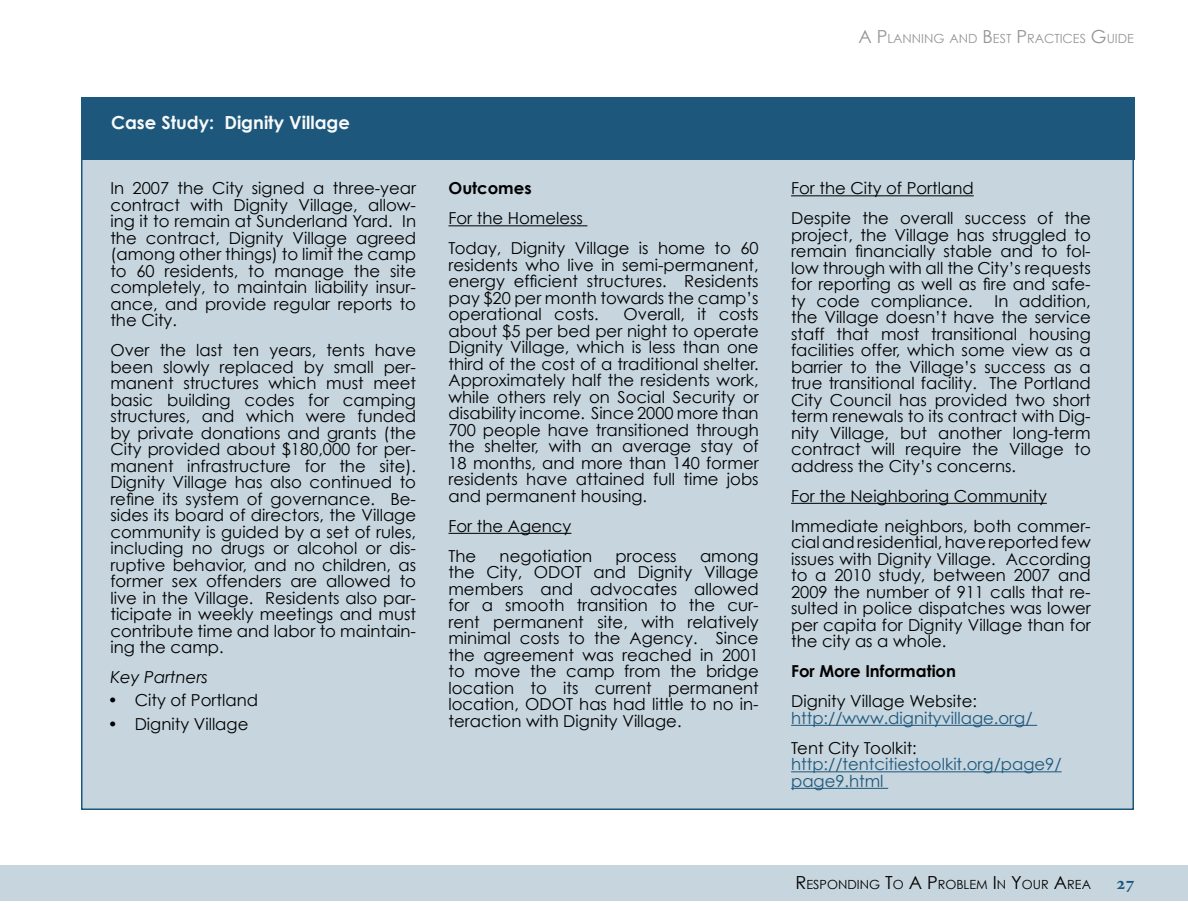
<style>
.page{position:relative;width:1188px;height:918px;background:#fff}
.page>*{position:absolute;margin:0;border:0;box-sizing:border-box;transform-origin:0 0}
.t1{font:700 18px "Century Gothic";color:#f8f9f9}
.t2{font:700 18px "Minion Pro";color:#1d577c}
.t3{font:16.5px/16.5px "Century Gothic";color:#000;text-align:justify}
.t4{font:16.5px/16.5px "Century Gothic";color:#1d577c}
.t5{font:700 16.5px "Century Gothic";color:#000}
.t6{font:italic 16.5px "Century Gothic";color:#000}
.t7{font:12.6px "Century Gothic";color:#939598}
.t8{font:12.6px "Century Gothic";color:#000}
.s1{font-size:18px}
</style>
<div class="page">
<div style="left:0;top:865px;width:1188px;height:36px;background:#c7d5de"></div>
<div style="left:81px;top:98px;width:1053px;height:712px;background:#c6d5de;border:2px solid #1d577c"></div>
<div style="left:81px;top:98px;width:1054px;height:62px;background:#1d577c"></div>
<hr style="left:449px;top:225px;width:138px;height:1px;background:#000">
<hr style="left:449px;top:533px;width:122px;height:1px;background:#000">
<hr style="left:791px;top:195px;width:183px;height:1px;background:#000">
<hr style="left:791px;top:503px;width:256px;height:1px;background:#000">
<hr style="left:791px;top:725px;width:246px;height:1px;background:#1d577c">
<hr style="left:791px;top:771px;width:271px;height:1px;background:#1d577c">
<hr style="left:791px;top:788px;width:97px;height:1px;background:#1d577c">
<p class="t1" style="left:111px;top:111px;width:241px">Case Study: Dignity Village</p>
<p class="t3" style="left:110px;top:180px;width:307px">In 2007 the City signed a three-year contract with Dignity Village, allow&shy;ing it to remain at Sunderland Yard. In the contract, Dignity Village agreed (among other things) to limit the camp to 60 residents, to manage the site completely, to maintain liability insur&shy;ance, and provide regular reports to the City.</p>
<p class="t3" style="left:110px;top:342px;width:307px">Over the last ten years, tents have been slowly replaced by small per&shy;manent structures which must meet basic building codes for camping structures, and which were funded by private donations and grants (the City provided about $180,000 for per&shy;manent infrastructure for the site).<br>Dignity Village has also continued to refine its system of governance. Be&shy;sides its board of directors, the Village community is guided by a set of rules, including no drugs or alcohol or dis&shy;ruptive behavior, and no children, as former sex offenders are allowed to live in the Village. Residents also par&shy;ticipate in weekly meetings and must contribute time and labor to maintain&shy;ing the camp.</p>
<p class="t6" style="left:110px;top:667px;width:99px">Key Partners</p>
<p class="t3" style="left:108px;top:692px;width:152px">• City of Portland</p>
<p class="t3" style="left:108px;top:715px;width:142px">• Dignity Village</p>
<p class="t5" style="left:449px;top:178px;width:85px">Outcomes</p>
<p class="t3" style="left:449px;top:203px;width:312px;line-height:30px">For the Homeless<br>Today, Dignity Village is home to 60</p>
<p class="t3" style="left:449px;top:256px;width:312px">residents who live in semi-permanent, energy efficient structures. Residents pay $20 per month towards the camp’s operational costs.</p>
<p class="t3" style="left:449px;top:306px;width:312px;text-indent:175px">Overall, it costs about $5 per bed per night to operate Dignity Village, which is less than one third of the cost of a traditional shelter.<br>Approximately half the residents work, while others rely on Social Security or disability income. Since 2000 more than 700 people have transitioned through the shelter, with an average stay of 18 months, and more than 140 former residents have attained full time jobs and permanent housing.</p>
<p class="t3" style="left:449px;top:511px;width:124px;line-height:30px">For the Agency<br>The</p>
<p class="t3" style="left:500px;top:547px;width:94px">negotiation</p>
<p class="t3" style="left:616px;top:547px;width:63px">process</p>
<p class="t3" style="left:449px;top:547px;width:312px;text-indent:251px">among the City, ODOT and Dignity Village members and advocates allowed for a smooth transition to the cur&shy;rent permanent site, with relatively minimal costs to the Agency. Since the agreement was reached in 2001 to move the camp from the bridge location to its current permanent location, ODOT has had little to no in&shy;teraction with Dignity Village.</p>
<p class="t7" style="left:858px;top:30px;width:277px"><span class="s1">A P</span>LANNING AND <span class="s1">B</span>EST <span class="s1">P</span>RACTICES <span class="s1">G</span>UIDE</p>
<p class="t3" style="left:791px;top:173px;width:301px;line-height:30px">For the City of Portland<br>Despite the overall success of the</p>
<p class="t3" style="left:791px;top:226px;width:301px">project, the Village has struggled to remain financially stable and to fol&shy;low through with all the City’s requests for reporting as well as fire and safe&shy;ty code compliance.</p>
<p class="t3" style="left:791px;top:292px;width:301px;text-indent:204px">In addition, the Village doesn’t have the service staff that most transitional housing facilities offer, which some view as a barrier to the Village’s success as a true transitional facility. The Portland City Council has provided two short term renewals to its contract with Dig&shy;nity Village, but another long-term contract will require the Village to address the City’s concerns.</p>
<p class="t3" style="left:791px;top:481px;width:301px;line-height:30px">For the Neighboring Community<br>Immediate neighbors, both commer-</p>
<p class="t3" style="left:791px;top:534px;width:301px">cial and residential, have reported few issues with Dignity Village. According to a 2010 study, between 2007 and 2009 the number of 911 calls that re&shy;sulted in police dispatches was lower per capita for Dignity Village than for the city as a whole.</p>
<p class="t5" style="left:791px;top:661px;width:166px">For More Information</p>
<p class="t3" style="left:791px;top:693px;width:187px">Dignity Village Website:</p>
<p class="t4" style="left:791px;top:709px;width:243px">http://www.dignityvillage.org/</p>
<p class="t3" style="left:791px;top:739px;width:127px">Tent City Toolkit:</p>
<p class="t4" style="left:791px;top:756px;width:272px">http://tentcitiestoolkit.org/page9/ page9.html</p>
<p class="t8" style="left:796px;top:877px;width:297px"><span class="s1">R</span>ESPONDING <span class="s1">T</span>O <span class="s1">A P</span>ROBLEM <span class="s1">I</span> N <span class="s1">Y</span>OU R <span class="s1">A</span>REA</p>
<p class="t2" style="left:1116px;top:871px;width:20px">27</p>
</div>
